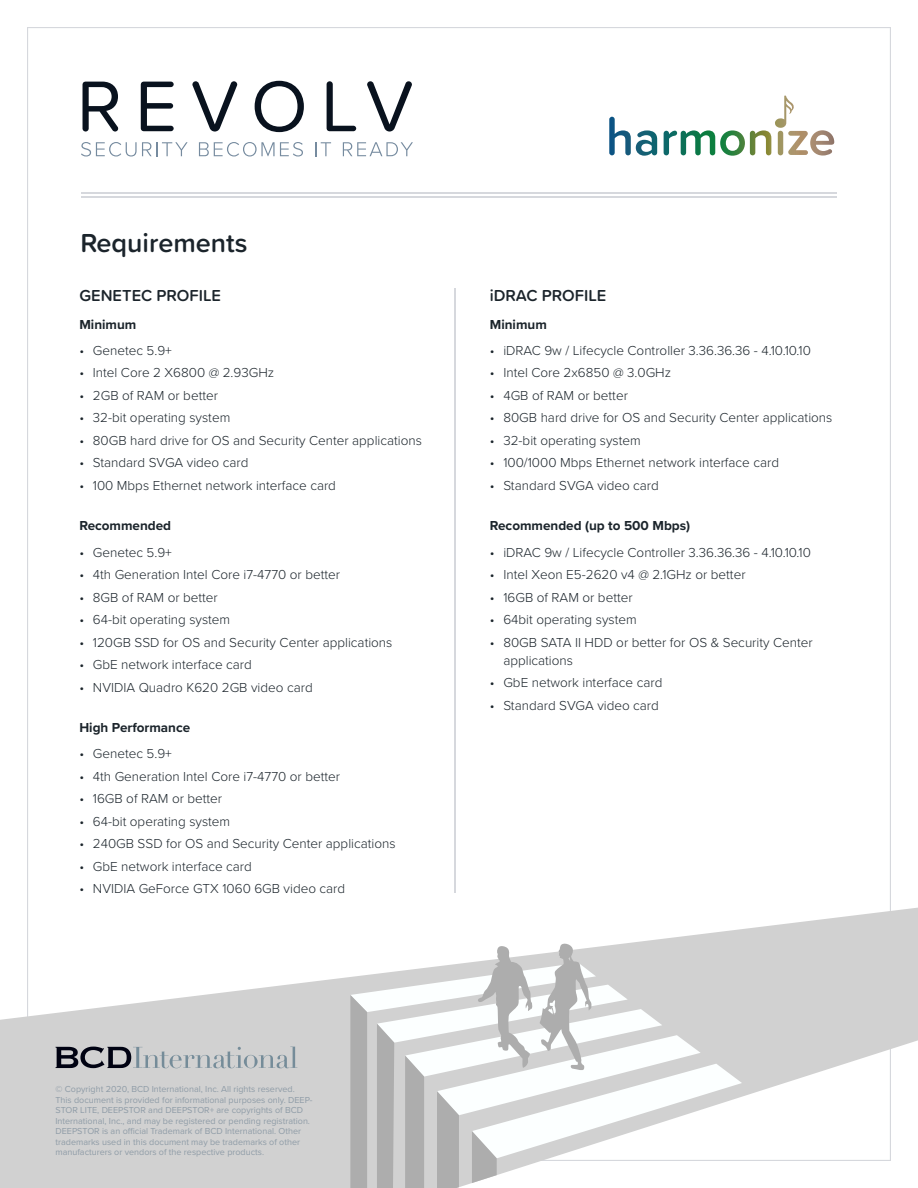
<style>
.page{position:relative;width:918px;height:1188px;background:#fff}
.page>*{position:absolute;margin:0;border:0;box-sizing:border-box;transform-origin:0 0}
.t1{font:600 27px "Proxima Soft";color:#1b242b}
.Intro_text_03{font:600 16.5px "Proxima Soft";color:#1b242b}
.t2{font:300 13.5px/18px "Proxima Nova";color:#1b242b}
.Datasheet_Specs_Head{font:700 13.5px "Proxima Nova";color:#1b242b}
.t3{font:9px/10.5px "Proxima Nova";color:#8f9ca7}
</style>
<div class="page">
<hr style="left:454px;top:288px;width:1px;height:605px;background:#d6d8dd">
<svg style="left:83px;top:82px;width:35px;height:50px"></svg>
<svg style="left:141px;top:82px;width:33px;height:49px"></svg>
<svg style="left:192px;top:81px;width:45px;height:51px"></svg>
<svg style="left:255px;top:81px;width:49px;height:51px"></svg>
<svg style="left:327px;top:81px;width:29px;height:50px"></svg>
<svg style="left:367px;top:81px;width:45px;height:51px"></svg>
<svg style="left:81px;top:142px;width:107px;height:15px"></svg>
<svg style="left:199px;top:142px;width:104px;height:15px"></svg>
<svg style="left:315px;top:142px;width:16px;height:14px"></svg>
<svg style="left:343px;top:142px;width:70px;height:14px"></svg>
<hr style="left:81px;top:192px;width:756px;height:1px;background:#d6d8dd">
<hr style="left:81px;top:197px;width:756px;height:1px;background:#d6d8dd">
<svg style="left:609px;top:96px;width:225px;height:60px"></svg>
<svg style="left:0;top:908px;width:918px;height:280px;fill:#d1d1d1"></svg>
<svg style="left:350px;top:943px;width:392px;height:245px"></svg>
<svg style="left:56px;top:1047px;width:241px;height:21px;background:#a3a7ab"></svg>
<p class="t1" style="left:80px;top:223px;width:169px">Requirements</p>
<p class="Intro_text_03" style="left:79px;top:283px;width:143px">GENETEC PROFILE</p>
<p class="Intro_text_03" style="left:490px;top:283px;width:118px">iDRAC PROFILE</p>
<p class="Datasheet_Specs_Head" style="left:79px;top:314px;width:59px">Minimum</p>
<p class="t2" style="left:79px;top:341px;width:94px">• Genetec 5.9+</p>
<p class="t2" style="left:79px;top:363px;width:196px">• Intel Core 2 X6800 @ 2.93GHz</p>
<p class="t2" style="left:79px;top:386px;width:140px">• 2GB of RAM or better</p>
<p class="t2" style="left:79px;top:408px;width:152px">• 32-bit operating system</p>
<p class="t2" style="left:79px;top:431px;width:344px">• 80GB hard drive for OS and Security Center applications</p>
<p class="t2" style="left:79px;top:453px;width:171px">• Standard SVGA video card</p>
<p class="t2" style="left:79px;top:476px;width:258px">• 100 Mbps Ethernet network interface card</p>
<p class="Datasheet_Specs_Head" style="left:490px;top:314px;width:59px">Minimum</p>
<p class="t2" style="left:490px;top:341px;width:323px">• iDRAC 9w / Lifecycle Controller 3.36.36.36 - 4.10.10.10</p>
<p class="t2" style="left:490px;top:363px;width:183px">• Intel Core 2x6850 @ 3.0GHz</p>
<p class="t2" style="left:490px;top:386px;width:140px">• 4GB of RAM or better</p>
<p class="t2" style="left:490px;top:408px;width:344px">• 80GB hard drive for OS and Security Center applications</p>
<p class="t2" style="left:490px;top:431px;width:152px">• 32-bit operating system</p>
<p class="t2" style="left:490px;top:453px;width:291px">• 100/1000 Mbps Ethernet network interface card</p>
<p class="t2" style="left:490px;top:476px;width:171px">• Standard SVGA video card</p>
<p class="Datasheet_Specs_Head" style="left:79px;top:516px;width:93px">Recommended</p>
<p class="t2" style="left:79px;top:542px;width:94px">• Genetec 5.9+</p>
<p class="t2" style="left:79px;top:565px;width:262px">• 4th Generation Intel Core i7-4770 or better</p>
<p class="t2" style="left:79px;top:587px;width:140px">• 8GB of RAM or better</p>
<p class="t2" style="left:79px;top:610px;width:152px">• 64-bit operating system</p>
<p class="t2" style="left:79px;top:632px;width:315px">• 120GB SSD for OS and Security Center applications</p>
<p class="t2" style="left:79px;top:655px;width:174px">• GbE network interface card</p>
<p class="t2" style="left:79px;top:677px;width:235px">• NVIDIA Quadro K620 2GB video card</p>
<p class="Datasheet_Specs_Head" style="left:79px;top:717px;width:112px">High Performance</p>
<p class="t2" style="left:79px;top:744px;width:94px">• Genetec 5.9+</p>
<p class="t2" style="left:79px;top:766px;width:262px">• 4th Generation Intel Core i7-4770 or better</p>
<p class="t2" style="left:79px;top:789px;width:144px">• 16GB of RAM or better</p>
<p class="t2" style="left:79px;top:811px;width:152px">• 64-bit operating system</p>
<p class="t2" style="left:79px;top:834px;width:318px">• 240GB SSD for OS and Security Center applications</p>
<p class="t2" style="left:79px;top:856px;width:174px">• GbE network interface card</p>
<p class="t2" style="left:79px;top:879px;width:267px">• NVIDIA GeForce GTX 1060 6GB video card</p>
<p class="t3" style="left:56px;top:1083px;width:258px">©️ Copyright 2020, BCD International, Inc. All rights reserved.<br>This document is provided for informational purposes only. DEEP-STOR LITE, DEEPSTOR and DEEPSTOR+ are copyrights of BCD International, Inc., and may be registered or pending registration.<br>DEEPSTOR is an official Trademark of BCD International. Other trademarks used in this document may be trademarks of other manufacturers or vendors of the respective products.</p>
<p class="Datasheet_Specs_Head" style="left:490px;top:516px;width:202px">Recommended (up to 500 Mbps)</p>
<p class="t2" style="left:490px;top:542px;width:323px">• iDRAC 9w / Lifecycle Controller 3.36.36.36 - 4.10.10.10</p>
<p class="t2" style="left:490px;top:565px;width:257px">• Intel Xeon E5-2620 v4 @ 2.1GHz or better</p>
<p class="t2" style="left:490px;top:587px;width:144px">• 16GB of RAM or better</p>
<p class="t2" style="left:490px;top:610px;width:148px">• 64bit operating system</p>
<p class="t2" style="left:503px;top:632px;width:311px;text-indent:-14px">• 80GB SATA II HDD or better for OS &amp; Security Center applications</p>
<p class="t2" style="left:490px;top:673px;width:174px">• GbE network interface card</p>
<p class="t2" style="left:490px;top:695px;width:171px">• Standard SVGA video card</p>
</div>
